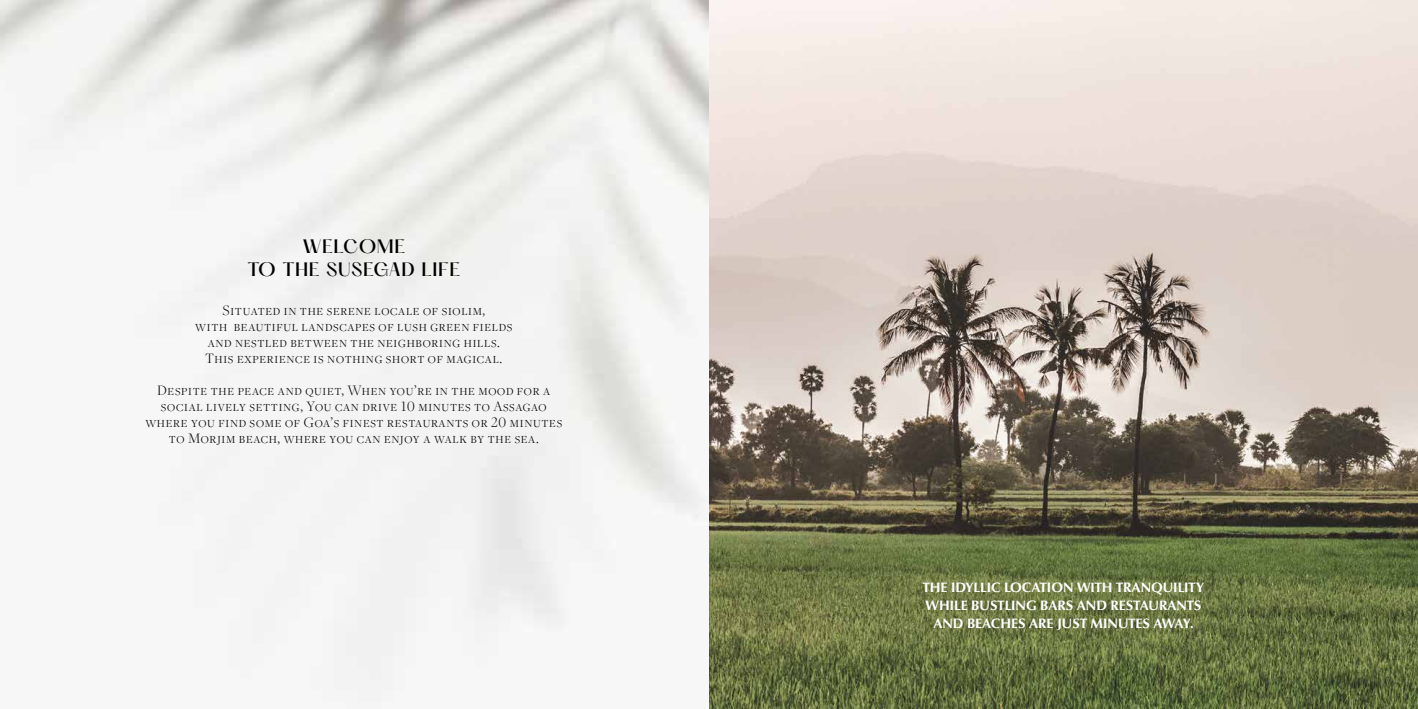
<style>
.page{position:relative;width:1418px;height:709px;background:#fff}
.page>*{position:absolute;margin:0;border:0;box-sizing:border-box;transform-origin:0 0}
.t1{font:500 17px/22.8px "Hatton";letter-spacing:.025em;color:#000;text-align:center}
.t2{font:15px/16px "Freight Display Light SC";letter-spacing:.05em;color:#000;text-align:center}
.t3{font:700 14px/18px "Classico URW";color:#fff;text-align:center}
</style>
<div class="page">
<img style="left:0;top:0;width:1417px;height:709px">
<p class="t1" style="left:247px;top:236px;width:214px">WELCOME<br>TO THE SUSEGAD LIFE</p>
<p class="t2" style="left:195px;top:302px;width:318px">Situated in the serene locale of siolim,<br>with beautiful landscapes of lush green fields and nestled between the neighboring hills.<br>This experience is nothing short of magical.</p>
<p class="t2" style="left:145px;top:382px;width:418px">Despite the peace and quiet, When you’re in the mood for a social lively setting, You can drive 10 minutes to Assagao where you find some of Goa’s finest restaurants or 20 minutes to Morjim beach, where you can enjoy a walk by the sea.</p>
<p class="t3" style="left:922px;top:578px;width:283px">THE IDYLLIC LOCATION WITH TRANQUILITY<br>WHILE BUSTLING BARS AND RESTAURANTS<br>AND BEACHES ARE JUST MINUTES AWAY.</p>
</div>
